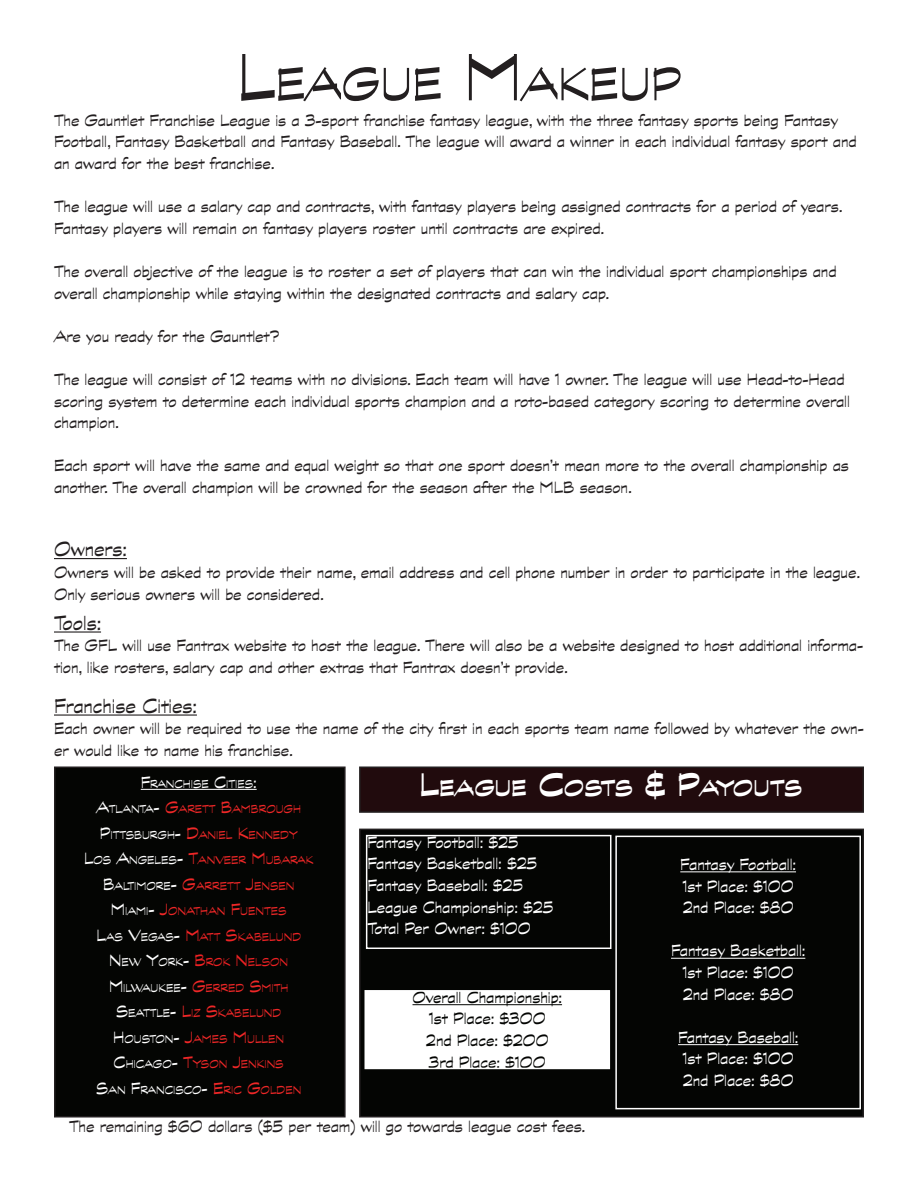
<style>
.page{position:relative;width:918px;height:1188px;background:#fff}
.page>*{position:absolute;margin:0;border:0;box-sizing:border-box;transform-origin:0 0}
.t1{font:51.45px "Graphite Std";color:#231f20}
.t2{font:700 25.2px "Graphite Std";color:#fff}
.Black_Graphite_Under{font:22.5px "Graphite Std";color:#231f20}
.t3{font:18px/21.6px "Graphite Std";color:#231f20}
.Paragraph_Style_2{font:18px "Graphite Std";color:#fff}
.Paragraph_Style_2-2{font:18px "Graphite Std";color:#040503}
.Paragraph_Style_1{font:12.6px "Graphite Std";color:#ee2727}
.Paragraph_Style_1-2{font:12.6px/25.5px "Graphite Std";color:#fff;text-align:center}
.Paragraph_Style_1-3{font:12.6px "Graphite Std";color:#ee2325}
.Paragraph_Style_1-4{font:12.6px "Graphite Std";color:#ee2123}
.Paragraph_Style_2-3{font:12.6px "Graphite Std";color:#fff}
.s1{font-size:73.5px}
.s2{font-size:18px}
.s3{font-size:18px;color:#fff}
.s4{color:#fff}
.s5{font-size:18px;color:#ee2928}
.s6{color:#ee2928}
.s7{font-size:18px;color:#ee2727}
.s8{color:#ee2727}
.s9{font-size:36px}
</style>
<div class="page">
<div style="left:360px;top:829px;width:503px;height:288px;background:#040503"></div>
<div style="left:359px;top:829px;width:505px;height:289px;border:2px solid #231f20"></div>
<div style="left:366px;top:835px;width:245px;height:114px;border:2px solid #fff"></div>
<div style="left:360px;top:767px;width:503px;height:45px;background:#210b0d"></div>
<div style="left:359px;top:766px;width:505px;height:47px;border:2px solid #231f20"></div>
<hr style="left:680px;top:871px;width:116px;height:1px;background:#fff">
<hr style="left:671px;top:958px;width:134px;height:1px;background:#fff">
<hr style="left:678px;top:1044px;width:120px;height:1px;background:#fff">
<div style="left:615px;top:836px;width:246px;height:273px;border:2px solid #fff"></div>
<div style="left:365px;top:991px;width:244px;height:77px;background:#fff"></div>
<hr style="left:413px;top:1004px;width:149px;height:1px;background:#040503">
<div style="left:364px;top:990px;width:246px;height:79px;border:2px solid #fff"></div>
<div style="left:55px;top:767px;width:290px;height:350px;background:#040503"></div>
<div style="left:54px;top:766px;width:292px;height:352px;border:2px solid #231f20"></div>
<hr style="left:141px;top:789px;width:116px;height:1px;background:#fff">
<hr style="left:54px;top:714px;width:143px;height:2px;background:#231f20">
<hr style="left:54px;top:631px;width:47px;height:2px;background:#231f20">
<hr style="left:54px;top:558px;width:73px;height:1px;background:#231f20">
<p class="t1" style="left:237px;top:56px;width:445px"><span class="s1">L</span>EAGUE <span class="s1">M</span>AKEUP</p>
<p class="t3" style="left:54px;top:110px;width:804px">The Gauntlet Franchise League is a 3-sport franchise fantasy league, with the three fantasy sports being Fantasy<br>Football, Fantasy Basketball and Fantasy Baseball. The league will award a winner in each individual fantasy sport and an award for the best franchise.</p>
<p class="t3" style="left:54px;top:196px;width:790px">The league will use a salary cap and contracts, with fantasy players being assigned contracts for a period of years.<br>Fantasy players will remain on fantasy players roster until contracts are expired.</p>
<p class="t3" style="left:54px;top:261px;width:784px">The overall objective of the league is to roster a set of players that can win the individual sport championships and overall championship while staying within the designated contracts and salary cap.</p>
<p class="t3" style="left:54px;top:326px;width:227px">Are you ready for the Gauntlet?</p>
<p class="t3" style="left:54px;top:369px;width:797px">The league will consist of 12 teams with no divisions. Each team will have 1 owner. The league will use Head-to-Head scoring system to determine each individual sports champion and a roto-based category scoring to determine overall champion.</p>
<p class="t3" style="left:54px;top:455px;width:796px">Each sport will have the same and equal weight so that one sport doesn’t mean more to the overall championship as another. The overall champion will be crowned for the season after the MLB season.</p>
<p class="Black_Graphite_Under" style="left:54px;top:537px;width:75px">Owners:</p>
<p class="t3" style="left:54px;top:562px;width:808px">Owners will be asked to provide their name, email address and cell phone number in order to participate in the league.<br>Only serious owners will be considered.</p>
<p class="Black_Graphite_Under" style="left:54px;top:610px;width:49px">Tools:</p>
<p class="t3" style="left:54px;top:635px;width:811px">The GFL will use Fantrax website to host the league. There will also be a website designed to host additional informa&shy;tion, like rosters, salary cap and other extras that Fantrax doesn’t provide.</p>
<p class="Black_Graphite_Under" style="left:54px;top:693px;width:145px">Franchise Cities:</p>
<p class="t3" style="left:54px;top:718px;width:811px">Each owner will be required to use the name of the city first in each sports team name followed by whatever the own&shy;er would like to name his franchise.</p>
<p class="Paragraph_Style_2-3" style="left:141px;top:777px;width:118px"><span class="s2">F</span>RANCHISE <span class="s2">C</span>ITIES<span class="s2">:</span></p>
<p class="Paragraph_Style_1" style="left:96px;top:802px;width:206px"><span class="s3">A</span><span class="s4">TLANTA</span><span class="s3">-</span> <span class="s2">G</span>ARETT <span class="s2">B</span>AMBROUGH</p>
<p class="Paragraph_Style_1-2" style="left:84px;top:822px;width:231px"><span class="s2">P</span>ITTSBURGH<span class="s2">-</span> <span class="s5">D</span><span class="s6">ANIEL</span> <span class="s5">K</span><span class="s6">ENNEDY<br></span><span class="s2">L</span>OS <span class="s2">A</span>NGELES<span class="s2">-</span> <span class="s7">T</span><span class="s8">ANVEER</span> <span class="s7">M</span><span class="s8">UBARAK</span></p>
<p class="Paragraph_Style_1" style="left:103px;top:879px;width:193px"><span class="s3">B</span><span class="s4">ALTIMORE</span><span class="s3">-</span> <span class="s2">G</span>ARRETT <span class="s2">J</span>ENSEN</p>
<p class="Paragraph_Style_1" style="left:111px;top:904px;width:177px"><span class="s3">M</span><span class="s4">IAMI</span><span class="s3">-</span> <span class="s2">J</span>ONATHAN <span class="s2">F</span>UENTES</p>
<p class="Paragraph_Style_1-3" style="left:96px;top:930px;width:206px"><span class="s3">L</span><span class="s4">AS</span> <span class="s3">V</span><span class="s4">EGAS</span><span class="s3">-</span> <span class="s2">M</span>ATT <span class="s2">S</span>KABELUND</p>
<p class="Paragraph_Style_1-4" style="left:109px;top:955px;width:181px"><span class="s3">N</span> <span class="s4">EW</span> <span class="s3">Y</span><span class="s4">ORK</span><span class="s3">-</span> <span class="s2">B</span>ROK <span class="s2">N</span> ELSON</p>
<p class="Paragraph_Style_1" style="left:109px;top:981px;width:181px"><span class="s3">M</span><span class="s4">ILWAUKEE</span><span class="s3">-</span> <span class="s2">G</span>ERRED <span class="s2">S</span>MITH</p>
<p class="Paragraph_Style_1" style="left:116px;top:1006px;width:167px"><span class="s3">S</span><span class="s4">EATTLE</span><span class="s3">-</span> <span class="s2">L</span>IZ <span class="s2">S</span>KABELUND</p>
<p class="Paragraph_Style_1" style="left:113px;top:1032px;width:172px"><span class="s3">H</span><span class="s4">OUSTON</span><span class="s3">-</span> <span class="s2">J</span>AMES <span class="s2">M</span>ULLEN</p>
<p class="Paragraph_Style_1" style="left:114px;top:1057px;width:172px"><span class="s3">C</span><span class="s4">HICAGO</span><span class="s3">-</span> <span class="s2">T</span>YSON <span class="s2">J</span>ENKINS</p>
<p class="Paragraph_Style_1-2" style="left:96px;top:1077px;width:207px"><span class="s2">S</span>AN <span class="s2">F</span>RANCISCO<span class="s2">-</span> <span class="s7">E</span><span class="s8">RIC</span> <span class="s7">G</span><span class="s8">OLDEN</span></p>
<p class="t2" style="left:419px;top:773px;width:385px"><span class="s9">L</span>EAGUE <span class="s9">C</span>OSTS <span class="s9">&amp; P</span>AYOUTS</p>
<p class="Paragraph_Style_2" style="left:367px;top:832px;width:153px">Fantasy Football: $25</p>
<p class="Paragraph_Style_2" style="left:367px;top:854px;width:171px">Fantasy Basketball: $25</p>
<p class="Paragraph_Style_2" style="left:367px;top:875px;width:157px">Fantasy Baseball: $25</p>
<p class="Paragraph_Style_2" style="left:367px;top:897px;width:188px">League Championship: $25</p>
<p class="Paragraph_Style_2" style="left:367px;top:919px;width:165px">Total Per Owner: $100</p>
<p class="Paragraph_Style_2-2" style="left:413px;top:987px;width:151px">Overall Championship:</p>
<p class="Paragraph_Style_2-2" style="left:429px;top:1009px;width:118px">1st Place: $300</p>
<p class="Paragraph_Style_2-2" style="left:426px;top:1031px;width:124px">2nd Place: $200</p>
<p class="Paragraph_Style_2-2" style="left:429px;top:1052px;width:118px">3rd Place: $100</p>
<p class="Paragraph_Style_2" style="left:680px;top:855px;width:117px">Fantasy Football:</p>
<p class="Paragraph_Style_2" style="left:683px;top:876px;width:112px">1st Place: $100</p>
<p class="Paragraph_Style_2" style="left:683px;top:898px;width:112px">2nd Place: $80</p>
<p class="Paragraph_Style_2" style="left:671px;top:941px;width:136px">Fantasy Basketball:</p>
<p class="Paragraph_Style_2" style="left:683px;top:963px;width:112px">1st Place: $100</p>
<p class="Paragraph_Style_2" style="left:683px;top:984px;width:112px">2nd Place: $80</p>
<p class="Paragraph_Style_2" style="left:678px;top:1027px;width:122px">Fantasy Baseball:</p>
<p class="Paragraph_Style_2" style="left:683px;top:1049px;width:112px">1st Place: $100</p>
<p class="Paragraph_Style_2" style="left:683px;top:1071px;width:112px">2nd Place: $80</p>
<p class="t3" style="left:69px;top:1116px;width:518px">The remaining $60 dollars ($5 per team) will go towards league cost fees.</p>
</div>
